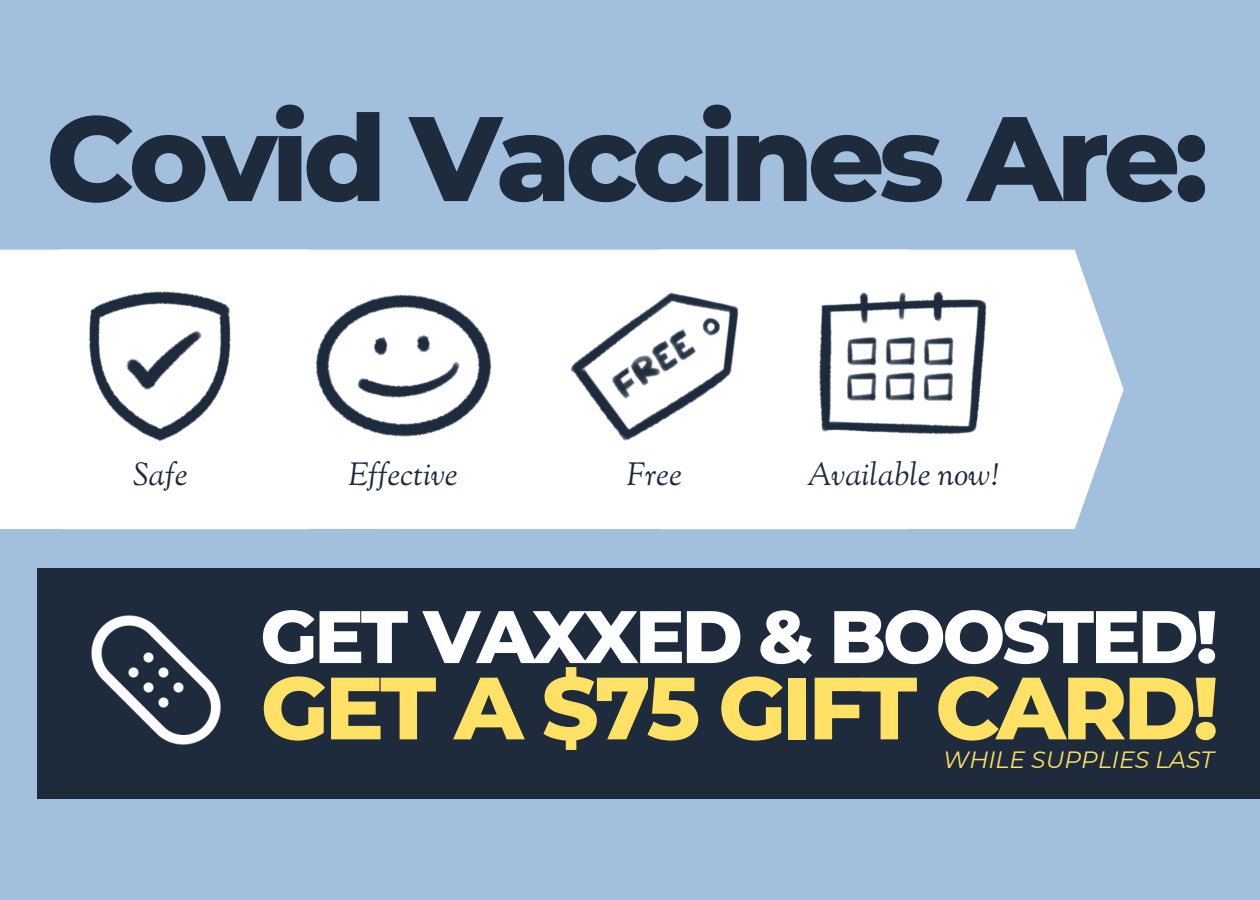
<style>
.page{position:relative;width:1260px;height:900px;background:#a2c0dd}
.page>*{position:absolute;margin:0;border:0;box-sizing:border-box;transform-origin:0 0}
.t1{font:800 120px "Montserrat";letter-spacing:-.05em;color:#1d2b3d}
.t2{font:800 88.25px "Montserrat";letter-spacing:-.045em;color:#ffe165}
.t3{font:800 74.25px "Montserrat";letter-spacing:-.045em;color:#fff}
.t4{font:italic 32px "Sorts Mill Goudy";color:#1d2b3d}
.t5{font:italic 23.5px "Montserrat";color:#ffe165}
</style>
<div class="page">
<div style="left:37px;top:568px;width:1223px;height:231px;background:#1d2b3d"></div>
<img style="left:91px;top:615px;width:130px;height:130px">
<div style="left:0;top:250px;width:1124px;height:279px;background:#fff"></div>
<div style="left:45px;top:250px;width:279px;height:279px;background:#fff;border-radius:18px"></div>
<div style="left:645px;top:250px;width:279px;height:279px;background:#fff;border-radius:18px"></div>
<img style="left:570px;top:282px;width:169px;height:169px">
<img style="left:89px;top:291px;width:142px;height:151px">
<img style="left:819px;top:282px;width:169px;height:170px">
<img style="left:316px;top:278px;width:175px;height:176px">
<h1 class="t1" style="left:46px;top:85px;width:1164px">Covid Vaccines Are:</h1>
<p class="t4" style="left:133px;top:455px;width:56px">Safe</p>
<p class="t4" style="left:348px;top:455px;width:111px">Effective</p>
<p class="t4" style="left:626px;top:455px;width:57px">Free</p>
<p class="t4" style="left:807px;top:455px;width:193px">Available now!</p>
<h3 class="t3" style="left:260px;top:591px;width:959px">GET VAXXED &amp; BOOSTED!</h3>
<h2 class="t2" style="left:261px;top:654px;width:960px">GET A $75 GIFT CARD!</h2>
<p class="t5" style="left:943px;top:745px;width:272px">WHILE SUPPLIES LAST</p>
</div>
